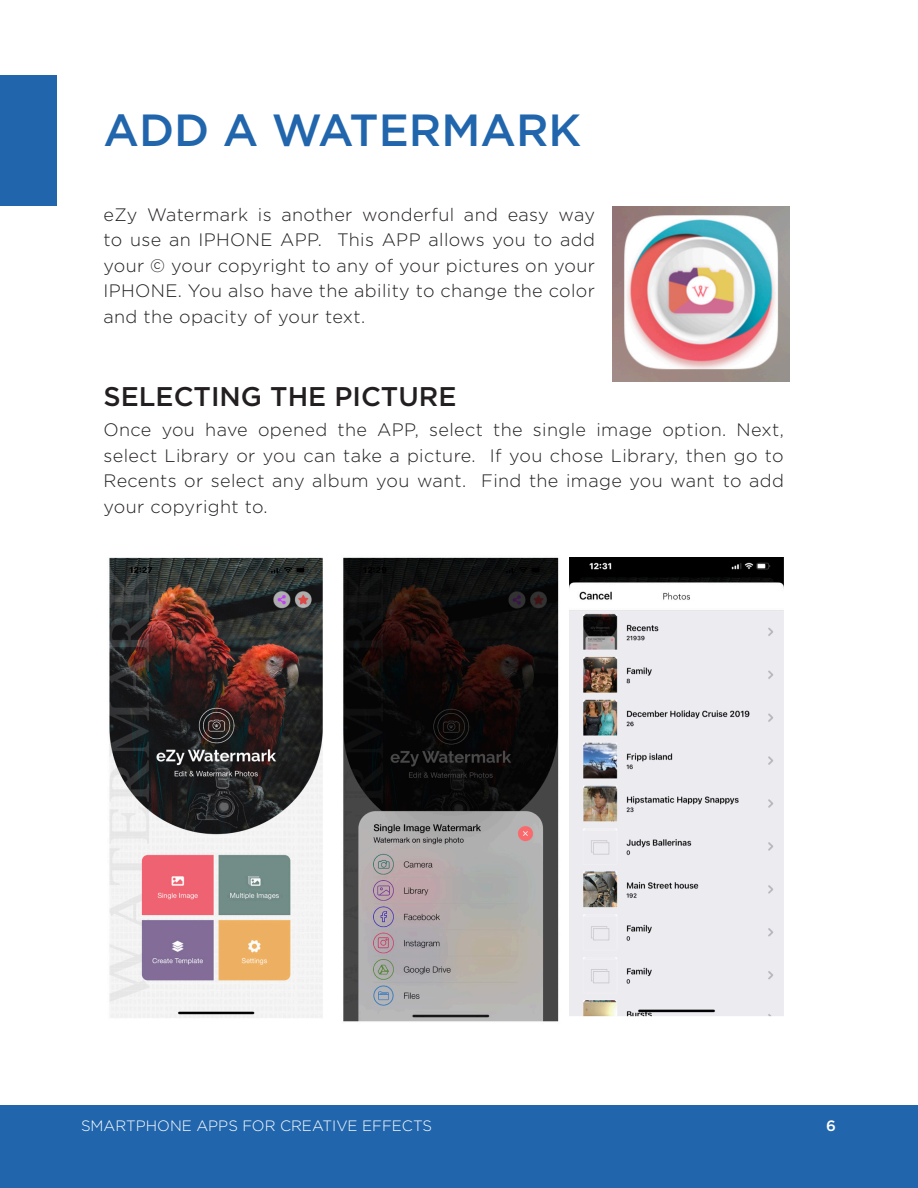
<style>
.page{position:relative;width:918px;height:1188px;background:#fff}
.page>*{position:absolute;margin:0;border:0;box-sizing:border-box;transform-origin:0 0}
.Main_Heading{font:500 45px "Gotham";color:#2166ad}
.Secondary_Heading{font:500 27px "Gotham";color:#231f20}
.Body_text{font:300 18px/25.5px "Gotham";letter-spacing:.02em;color:#231f20;text-align:justify}
.t1{font:300 15px "Gotham";color:#fff}
.t2{font:500 15px "Gotham";color:#fff}
</style>
<div class="page">
<div style="left:0;top:1105px;width:918px;height:83px;background:#2166ad"></div>
<div style="left:0;top:76px;width:57px;height:130px;background:#2166ad"></div>
<img style="left:613px;top:206px;width:177px;height:175px">
<img style="left:109px;top:557px;width:214px;height:461px">
<img style="left:343px;top:557px;width:216px;height:465px">
<img style="left:570px;top:558px;width:214px;height:459px">
<p class="Main_Heading" style="left:104px;top:100px;width:479px">ADD A WATERMARK</p>
<p class="Body_text" style="left:104px;top:201px;width:493px">eZy Watermark is another wonderful and easy way to use an IPHONE APP. This APP allows you to add your © your copyright to any of your pictures on your IPHONE. You also have the ability to change the color and the opacity of your text.</p>
<p class="Secondary_Heading" style="left:104px;top:379px;width:355px">SELECTING THE PICTURE</p>
<p class="Body_text" style="left:104px;top:417px;width:682px">Once you have opened the APP, select the single image option. Next, select Library or you can take a picture. If you chose Library, then go to Recents or select any album you want. Find the image you want to add your copyright to.</p>
<p class="t1" style="left:81px;top:1117px;width:353px">SMARTPHONE APPS FOR CREATIVE EFFECTS</p>
<p class="t2" style="left:826px;top:1116px;width:11px">6</p>
</div>
